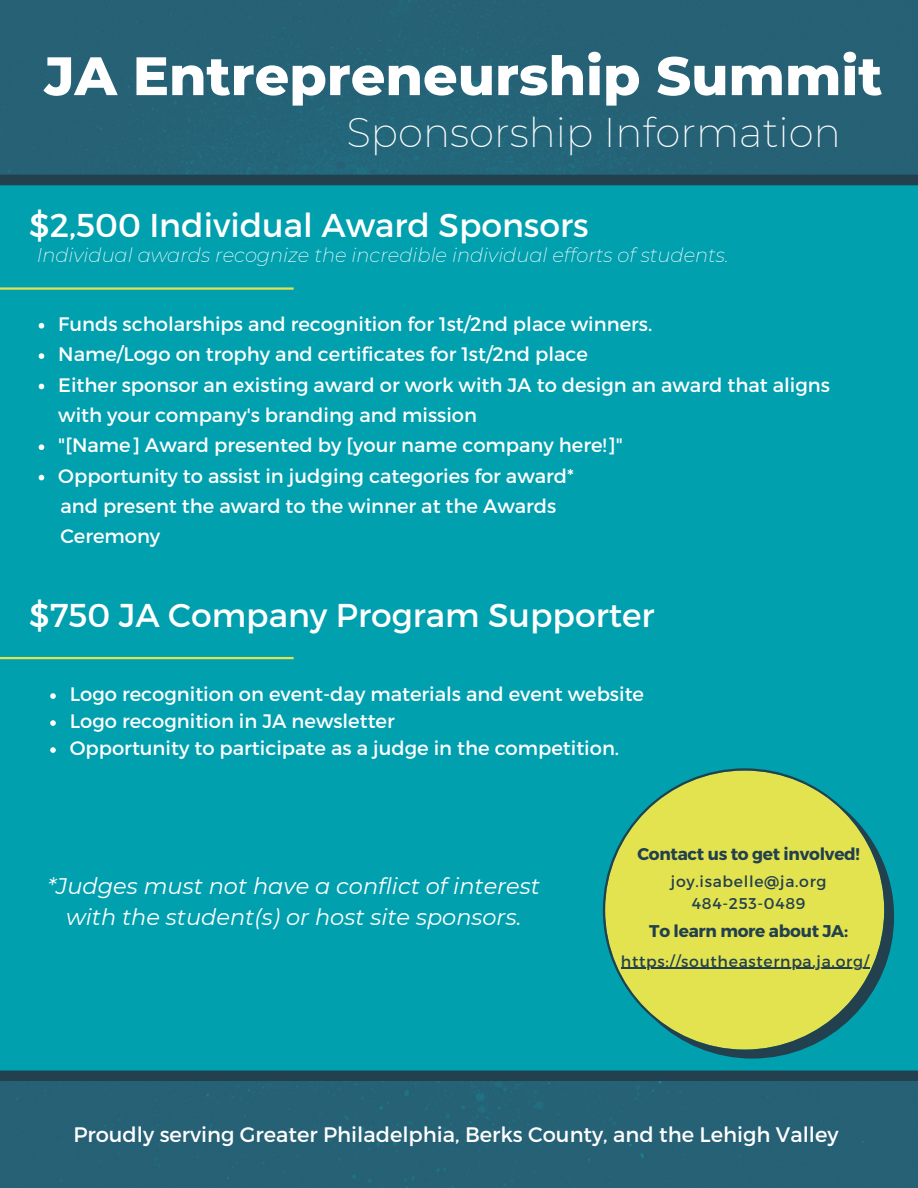
<style>
.page{position:relative;width:918px;height:1188px;background:#266176}
.page>*{position:absolute;margin:0;border:0;box-sizing:border-box;transform-origin:0 0}
.t1{font:800 54px "Montserrat";color:#fff}
.t2{font:200 40.5px "Montserrat";color:#fff}
.t3{font:33px "Montserrat";color:#fff}
.t4{font:italic 22.5px/30.3px "Montserrat";color:#fff;text-align:center}
.t5{font:21px "Montserrat";color:#fff}
.t6{font:19.5px/30.3px "Montserrat";color:#fff}
.t7{font:italic 200 19.5px "Montserrat";color:#fff}
.t8{font:700 16.95px "Montserrat";letter-spacing:-.015em;color:#22404d}
.t9{font:15.6px/21.9px "Montserrat";letter-spacing:.045em;color:#22404d;text-align:center}
</style>
<div class="page">
<div style="left:0;top:175px;width:918px;height:906px;background:#00a0af"></div>
<hr style="left:0;top:657px;width:294px;height:2px;background:#e3e24f">
<svg style="left:603px;top:768px;width:291px;height:291px;background:#a4c964"></svg>
<hr style="left:621px;top:968px;width:249px;height:1px;background:#22404d">
<hr style="left:0;top:287px;width:294px;height:3px;background:#e3e24f">
<svg style="left:39px;top:323px;width:5px;height:6px"></svg>
<svg style="left:39px;top:353px;width:5px;height:6px"></svg>
<svg style="left:39px;top:384px;width:5px;height:5px"></svg>
<svg style="left:39px;top:444px;width:5px;height:6px"></svg>
<svg style="left:39px;top:475px;width:5px;height:5px"></svg>
<svg style="left:50px;top:693px;width:6px;height:6px"></svg>
<svg style="left:50px;top:720px;width:6px;height:6px"></svg>
<svg style="left:50px;top:747px;width:6px;height:6px"></svg>
<h1 class="t1" style="left:44px;top:43px;width:839px">JA Entrepreneurship Summit</h1>
<h2 class="t2" style="left:346px;top:108px;width:496px">Sponsorship Information</h2>
<h3 class="t3" style="left:29px;top:203px;width:561px">$2,500 Individual Award Sponsors</h3>
<p class="t7" style="left:37px;top:243px;width:694px">Individual awards recognize the incredible individual efforts of students.</p>
<p class="t6" style="left:58px;top:308px;width:773px">Funds scholarships and recognition for 1st/2nd place winners.<br>Name/Logo on trophy and certificates for 1st/2nd place<br>Either sponsor an existing award or work with JA to design an award that aligns with your company's branding and mission<br>"[Name] Award presented by [your name company here!]"<br>Opportunity to assist in judging categories for award*<br>and present the award to the winner at the Awards<br>Ceremony</p>
<h3 class="t3" style="left:29px;top:593px;width:627px">$750 JA Company Program Supporter</h3>
<p class="t6" style="left:70px;top:680px;width:576px;line-height:27px">Logo recognition on event-day materials and event website<br>Logo recognition in JA newsletter<br>Opportunity to participate as a judge in the competition.</p>
<p class="t4" style="left:48px;top:871px;width:494px">*Judges must not have a conflict of interest with the student(s) or host site sponsors.</p>
<p class="t8" style="left:637px;top:843px;width:224px">Contact us to get involved!</p>
<p class="t9" style="left:671px;top:870px;width:157px">joy.isabelle@ja.org<br>484-253-0489</p>
<p class="t8" style="left:649px;top:920px;width:200px">To learn more about JA:</p>
<p class="t9" style="left:621px;top:950px;width:249px">https://southeasternpa.ja.org/</p>
<p class="t5" style="left:73px;top:1121px;width:767px">Proudly serving Greater Philadelphia, Berks County, and the Lehigh Valley</p>
</div>
